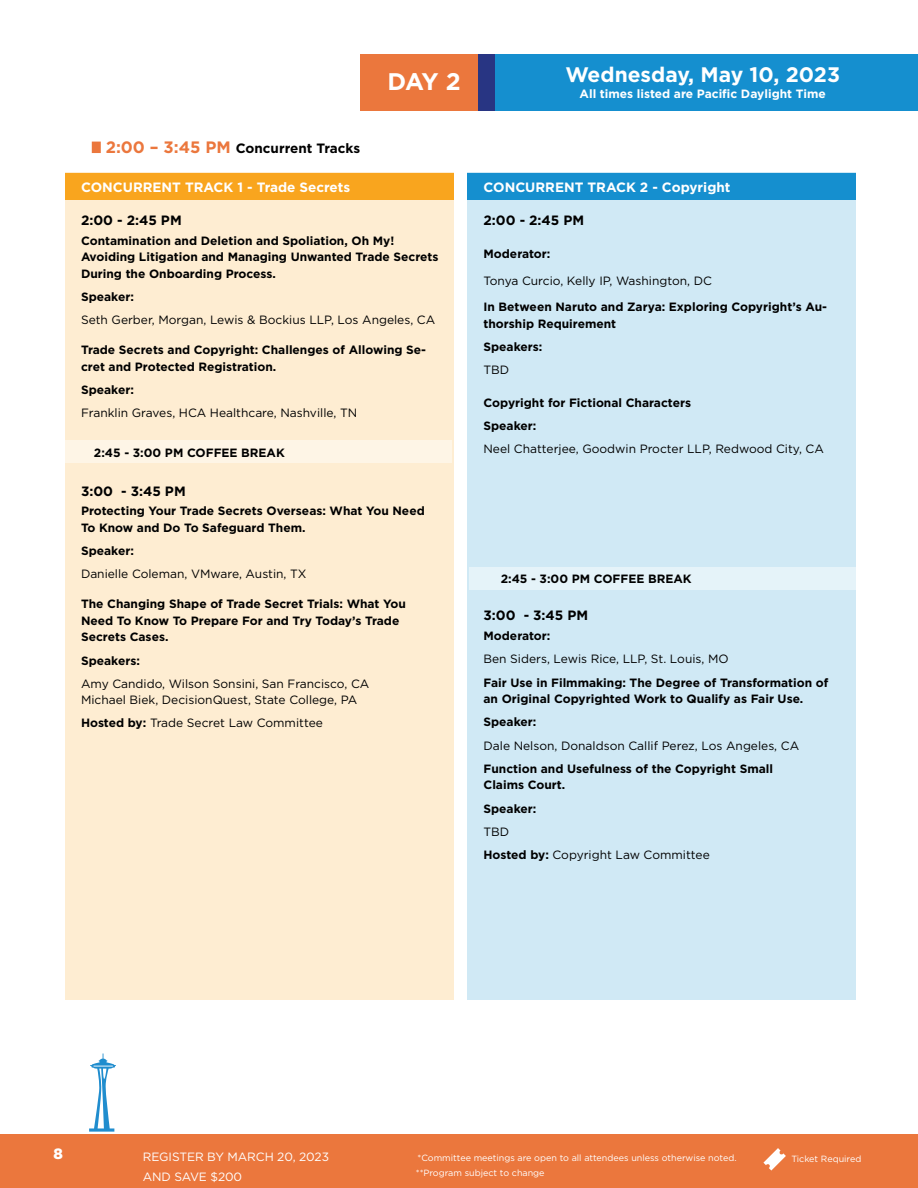
<style>
.page{position:relative;width:918px;height:1188px;background:#fff}
.page>*{position:absolute;margin:0;border:0;box-sizing:border-box;transform-origin:0 0}
.t1{font:700 24px "Gotham";color:#fff}
.t2{font:700 21px "Gotham";color:#fff}
.t3{font:900 15px "Gotham";color:#fff}
.t4{font:700 13.5px "Gotham";color:#000}
.t5{font:700 13.5px "Gotham";color:#fff}
.t6{font:700 12px/16.5px "Gotham";color:#000}
.t7{font:12px/23.2px "Gotham";color:#000}
.t8{font:700 12px "Gotham";color:#fff}
.t9{font:12px/19.5px "Gotham";letter-spacing:-.005em;color:#fff}
.t10{font:9px "Gotham";color:#fff}
.s1{font-size:16.5px;color:#eb773d}
.s2{font-weight:700}
</style>
<div class="page">
<div style="left:0;top:1134px;width:918px;height:54px;background:#eb773d"></div>
<svg style="left:89px;top:1054px;width:27px;height:78px"></svg>
<svg style="left:763px;top:1148px;width:23px;height:23px"></svg>
<div style="left:361px;top:54px;width:430px;height:57px;background:#eb773d"></div>
<div style="left:488px;top:54px;width:430px;height:57px;background:#158fcf"></div>
<div style="left:478px;top:54px;width:16px;height:57px;background:#283583"></div>
<div style="left:92px;top:142px;width:9px;height:11px;background:#eb773d"></div>
<div style="left:65px;top:173px;width:389px;height:827px;background:#feedd2"></div>
<div style="left:65px;top:173px;width:389px;height:27px;background:#f9a51e"></div>
<div style="left:467px;top:173px;width:389px;height:827px;background:#d0e9f5"></div>
<div style="left:467px;top:173px;width:389px;height:27px;background:#158fcf"></div>
<div style="left:63px;top:441px;width:388px;height:22px;background:#fef5e6"></div>
<div style="left:469px;top:567px;width:389px;height:22px;background:#e5f3f9"></div>
<p class="t4" style="left:106px;top:140px;width:256px"><span class="s1">2:00 – 3:45 PM</span> Concurrent Tracks</p>
<h1 class="t1" style="left:388px;top:67px;width:75px">DAY 2</h1>
<p class="t5" style="left:81px;top:179px;width:271px">CONCURRENT TRACK 1 - Trade Secrets</p>
<p class="t4" style="left:81px;top:212px;width:102px">2:00 - 2:45 PM</p>
<p class="t6" style="left:81px;top:232px;width:359px">Contamination and Deletion and Spoliation, Oh My!<br>Avoiding Litigation and Managing Unwanted Trade Secrets<br>During the Onboarding Process.</p>
<p class="t6" style="left:81px;top:288px;width:54px">Speaker:</p>
<p class="t7" style="left:81px;top:308px;width:356px">Seth Gerber, Morgan, Lewis &amp; Bockius LLP, Los Angeles, CA</p>
<p class="t6" style="left:81px;top:341px;width:347px">Trade Secrets and Copyright: Challenges of Allowing Se&shy;cret and Protected Registration.</p>
<p class="t6" style="left:81px;top:381px;width:54px">Speaker:</p>
<p class="t7" style="left:81px;top:401px;width:278px">Franklin Graves, HCA Healthcare, Nashville, TN</p>
<p class="t6" style="left:94px;top:444px;width:192px">2:45 - 3:00 PM COFFEE BREAK</p>
<p class="t4" style="left:81px;top:483px;width:106px">3:00 - 3:45 PM</p>
<p class="t6" style="left:81px;top:503px;width:345px">Protecting Your Trade Secrets Overseas: What You Need<br>To Know and Do To Safeguard Them.</p>
<p class="t6" style="left:81px;top:542px;width:54px">Speaker:</p>
<p class="t7" style="left:81px;top:562px;width:227px">Danielle Coleman, VMware, Austin, TX</p>
<p class="t6" style="left:81px;top:596px;width:326px">The Changing Shape of Trade Secret Trials: What You<br>Need To Know To Prepare For and Try Today’s Trade<br>Secrets Cases.</p>
<p class="t6" style="left:81px;top:652px;width:60px">Speakers:</p>
<p class="t7" style="left:81px;top:675px;width:290px;line-height:16.5px">Amy Candido, Wilson Sonsini, San Francisco, CA<br>Michael Biek, DecisionQuest, State College, PA</p>
<p class="t7" style="left:81px;top:712px;width:243px"><span class="s2">Hosted by:</span> Trade Secret Law Committee</p>
<h2 class="t2" style="left:565px;top:61px;width:276px">Wednesday, May 10, 2023</h2>
<p class="t8" style="left:580px;top:87px;width:248px">All times listed are Pacific Daylight Time</p>
<p class="t5" style="left:484px;top:179px;width:248px">CONCURRENT TRACK 2 - Copyright</p>
<p class="t4" style="left:484px;top:212px;width:102px">2:00 - 2:45 PM</p>
<p class="t6" style="left:484px;top:245px;width:68px">Moderator:</p>
<p class="t7" style="left:484px;top:269px;width:230px">Tonya Curcio, Kelly IP, Washington, DC</p>
<p class="t6" style="left:484px;top:298px;width:345px">In Between Naruto and Zarya: Exploring Copyright’s Au&shy;thorship Requirement</p>
<p class="t6" style="left:484px;top:338px;width:60px">Speakers:</p>
<p class="t7" style="left:484px;top:358px;width:27px">TBD</p>
<p class="t6" style="left:484px;top:391px;width:209px;line-height:23.2px">Copyright for Fictional Characters<br>Speaker:</p>
<p class="t7" style="left:484px;top:438px;width:342px">Neel Chatterjee, Goodwin Procter LLP, Redwood City, CA</p>
<p class="t6" style="left:501px;top:570px;width:192px">2:45 - 3:00 PM COFFEE BREAK</p>
<p class="t4" style="left:484px;top:607px;width:106px">3:00 - 3:45 PM</p>
<p class="t6" style="left:484px;top:627px;width:68px">Moderator:</p>
<p class="t7" style="left:484px;top:647px;width:247px">Ben Siders, Lewis Rice, LLP, St. Louis, MO</p>
<p class="t6" style="left:484px;top:674px;width:346px">Fair Use in Filmmaking: The Degree of Transformation of an Original Copyrighted Work to Qualify as Fair Use.</p>
<p class="t6" style="left:484px;top:714px;width:54px">Speaker:</p>
<p class="t7" style="left:484px;top:734px;width:317px">Dale Nelson, Donaldson Callif Perez, Los Angeles, CA</p>
<p class="t6" style="left:484px;top:760px;width:291px">Function and Usefulness of the Copyright Small<br>Claims Court.</p>
<p class="t6" style="left:484px;top:800px;width:54px">Speaker:</p>
<p class="t7" style="left:484px;top:820px;width:228px">TBD<br><span class="s2">Hosted by:</span> Copyright Law Committee</p>
<p class="t3" style="left:54px;top:1145px;width:11px">8</p>
<p class="t9" style="left:143px;top:1147px;width:188px">REGISTER BY MARCH 20, 2023<br>AND SAVE $200</p>
<p class="t10" style="left:418px;top:1153px;width:321px">*Committee meetings are open to all attendees unless otherwise noted.</p>
<p class="t10" style="left:791px;top:1153px;width:71px">Ticket Required</p>
<p class="t10" style="left:416px;top:1168px;width:130px">**Program subject to change</p>
</div>
